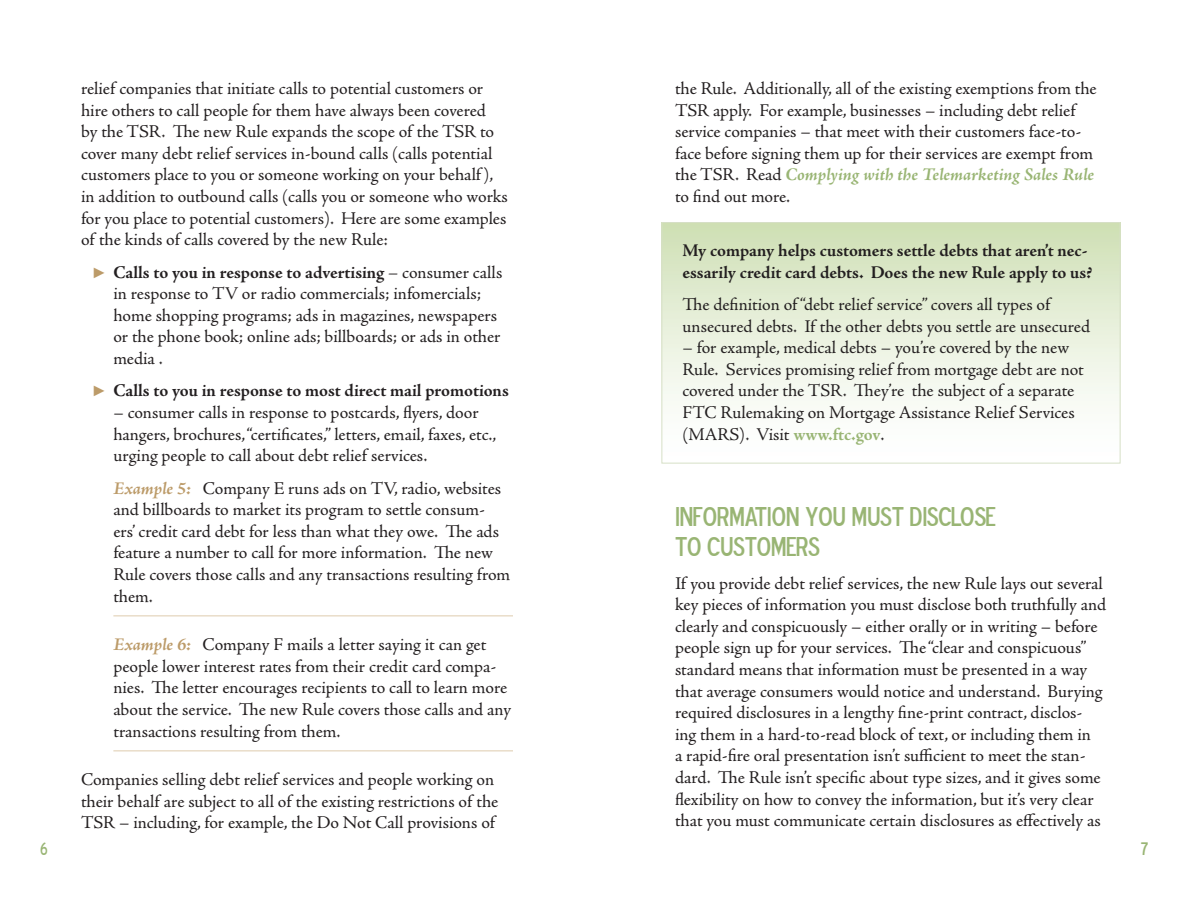
<style>
.page{position:relative;width:1188px;height:918px;background:#fff}
.page>*{position:absolute;margin:0;border:0;box-sizing:border-box;transform-origin:0 0}
.headings{font:27px/30px "Blue Highway D Type";color:#99b574}
.body{font:18px/21.6px "Adobe Jenson Pro";letter-spacing:-.005em;color:#231f20}
.Examples{font:18px/21.6px "Adobe Jenson Pro";letter-spacing:-.005em;color:#231f20}
.gold_carrots{font:18px/21.6px "Adobe Jenson Pro";color:#231f20}
.body-2{font:700 18px/21.6px "Adobe Jenson Pro";letter-spacing:-.005em;color:#231f20}
.gold_carrots-2{font:700 18px "Adobe Jenson Pro";letter-spacing:-.005em;color:#231f20}
.t1{font:18px "Blue Highway D Type";color:#99b574}
.s1{font-family:"Arial";font-size:15px;color:#bc9b69}
.s2{font-weight:700}
.s3{font-style:italic}
.s4{font-family:"Arial";font-weight:400;font-size:15px;color:#bc9b69}
.s5{font-weight:700;font-style:italic;color:#bc9b69}
.s6{font-weight:700;font-style:italic;color:#99b574}
.s7{font-weight:700;color:#99b574}
</style>
<div class="page">
<hr style="left:113px;top:615px;width:400px;height:2px;background:#e9ddc8">
<hr style="left:113px;top:750px;width:400px;height:2px;background:#e9ddc8">
<div style="left:662px;top:223px;width:458px;height:240px;background:linear-gradient(to bottom,#d1e1b8,#fff)"></div>
<div style="left:662px;top:222px;width:458px;height:242px;border:1px solid #d7e0c7"></div>
<p class="body" style="left:81px;top:78px;width:428px">relief companies that initiate calls to potential customers or hire others to call people for them have always been covered<br>by the TSR. The new Rule expands the scope of the TSR to cover many debt relief services in-bound calls (calls potential customers place to you or someone working on your behalf ), in addition to outbound calls (calls you or someone who works for you place to potential customers). Here are some examples of the kinds of calls covered by the new Rule:</p>
<p class="gold_carrots" style="left:113px;top:261px;width:390px;text-indent:-22px"><span class="s1">►</span> <span class="s2">Calls to you in response to advertising</span> <span class="s3">–</span> consumer calls in response to TV or radio commercials; infomercials; home shopping programs; ads in magazines, newspapers or the phone book; online ads; billboards; or ads in other media .</p>
<p class="gold_carrots-2" style="left:92px;top:380px;width:419px"><span class="s4">►</span> Calls to you in response to most direct mail promotions</p>
<p class="gold_carrots" style="left:113px;top:402px;width:384px">– consumer calls in response to postcards, flyers, door hangers, brochures, “certificates,” letters, email, faxes, etc., urging people to call about debt relief services.</p>
<p class="Examples" style="left:113px;top:477px;width:398px"><span class="s5">Example 5:</span> Company E runs ads on TV, radio, websites and billboards to market its program to settle consum&shy;ers’ credit card debt for less than what they owe. The ads feature a number to call for more information. The new Rule covers those calls and any transactions resulting from them.</p>
<p class="Examples" style="left:113px;top:634px;width:399px"><span class="s5">Example 6:</span> Company F mails a letter saying it can get people lower interest rates from their credit card compa&shy;nies. The letter encourages recipients to call to learn more about the service. The new Rule covers those calls and any transactions resulting from them.</p>
<p class="body" style="left:81px;top:769px;width:419px">Companies selling debt relief services and people working on their behalf are subject to all of the existing restrictions of the<br>TSR – including, for example, the Do Not Call provisions of</p>
<p class="body" style="left:675px;top:78px;width:423px">the Rule. Additionally, all of the existing exemptions from the TSR apply. For example, businesses – including debt relief service companies – that meet with their customers face-to&shy;face before signing them up for their services are exempt from the TSR. Read <span class="s6">Complying with the Telemarketing Sales Rule </span>to find out more.</p>
<p class="body-2" style="left:682px;top:240px;width:411px">My company helps customers settle debts that aren’t nec&shy;essarily credit card debts. Does the new Rule apply to us?</p>
<p class="body" style="left:682px;top:294px;width:409px">The definition of “debt relief service” covers all types of unsecured debts. If the other debts you settle are unsecured</p>
<p class="body" style="left:682px;top:337px;width:403px">– for example, medical debts – you’re covered by the new Rule. Services promising relief from mortgage debt are not covered under the TSR. They’re the subject of a separate FTC Rulemaking on Mortgage Assistance Relief Services (MARS). Visit <span class="s7">www.ftc.gov</span>.</p>
<p class="headings" style="left:675px;top:501px;width:322px">INFORMATION YOU MUST DISCLOSE<br>TO CUSTOMERS</p>
<p class="body" style="left:675px;top:573px;width:433px">If you provide debt relief services, the new Rule lays out several key pieces of information you must disclose both truthfully and clearly and conspicuously – either orally or in writing – before people sign up for your services. The “clear and conspicuous” standard means that information must be presented in a way that average consumers would notice and understand. Burying required disclosures in a lengthy fine-print contract, disclos&shy;ing them in a hard-to-read block of text, or including them in<br>a rapid-fire oral presentation isn’t sufficient to meet the stan&shy;dard. The Rule isn’t specific about type sizes, and it gives some flexibility on how to convey the information, but it’s very clear that you must communicate certain disclosures as effectively as</p>
<p class="t1" style="left:40px;top:838px;width:9px">6</p>
<p class="t1" style="left:1141px;top:837px;width:9px">7</p>
</div>
